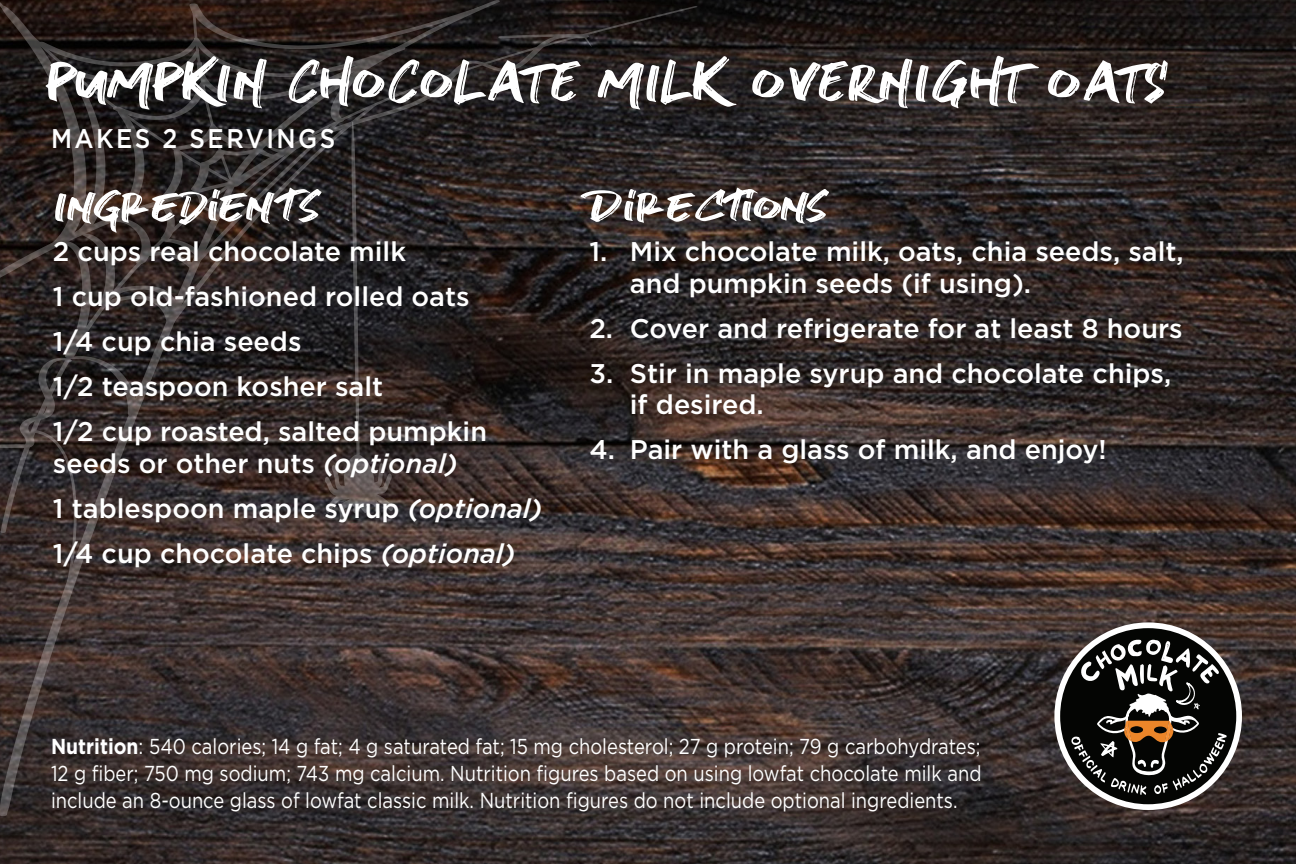
<style>
.page{position:relative;width:1296px;height:864px;background:#fff}
.page>*{position:absolute;margin:0;border:0;box-sizing:border-box;transform-origin:0 0}
.Titles_-_Recipe_Side{font:78px "stronger";color:#fff;scale:1.22 1}
.Subtitles{font:60px "stronger";color:#fff;scale:1.38 1}
.Ingredients{font:500 27px/31.5px "Gotham";color:#fff}
.Ingredients-2{font:500 27px "Gotham";letter-spacing:.1em;color:#fff;scale:.9 1}
.t1{font:21.6px/27px "Gotham";color:#fff;text-align:justify;scale:.89 1}
.s1{font-style:italic}
.s2{font-weight:700}
</style>
<div class="page">
<img style="left:0;top:0;width:1296px;height:864px">
<svg style="left:1054px;top:622px;width:188px;height:188px"></svg>
<svg style="left:487px;top:6px;width:212px;height:528px;background:#2c2423"></svg>
<svg style="left:0;top:634px;width:237px;height:183px;background:#39302f"></svg>
<svg style="left:487px;top:34px;width:114px;height:153px;background:#272222"></svg>
<svg style="left:0;top:0;width:487px;height:634px;background:#322a28"></svg>
<p class="Titles_-_Recipe_Side" style="left:45px;top:35px;width:921px">PUMPKIN CHOCOLATE MILK OVERNIGHT OATS</p>
<p class="Ingredients-2" style="left:51px;top:121px;width:317px">MAKES 2 SERVINGS</p>
<p class="Subtitles" style="left:54px;top:171px;width:194px">Ingredients</p>
<p class="Subtitles" style="left:589px;top:171px;width:174px">Directions</p>
<p class="Ingredients" style="left:53px;top:236px;width:355px">2 cups real chocolate milk</p>
<p class="Ingredients" style="left:53px;top:281px;width:418px">1 cup old-fashioned rolled oats</p>
<p class="Ingredients" style="left:53px;top:326px;width:250px">1/4 cup chia seeds</p>
<p class="Ingredients" style="left:53px;top:371px;width:332px">1/2 teaspoon kosher salt</p>
<p class="Ingredients" style="left:53px;top:416px;width:436px">1/2 cup roasted, salted pumpkin seeds or other nuts <span class="s1">(optional)</span></p>
<p class="Ingredients" style="left:53px;top:492px;width:491px">1 tablespoon maple syrup <span class="s1">(optional)</span></p>
<p class="Ingredients" style="left:53px;top:537px;width:464px">1/4 cup chocolate chips <span class="s1">(optional)</span></p>
<p class="Ingredients" style="left:630px;top:236px;width:555px;text-indent:-40px">1. Mix chocolate milk, oats, chia seeds, salt, and pumpkin seeds (if using).</p>
<p class="Ingredients" style="left:589px;top:312px;width:595px">2. Cover and refrigerate for at least 8 hours</p>
<p class="Ingredients" style="left:630px;top:357px;width:543px;text-indent:-40px">3. Stir in maple syrup and chocolate chips, if desired.</p>
<p class="Ingredients" style="left:589px;top:434px;width:519px">4. Pair with a glass of milk, and enjoy!</p>
<p class="t1" style="left:51px;top:733px;width:1047px"><span class="s2">Nutrition</span>: 540 calories; 14 g fat; 4 g saturated fat; 15 mg cholesterol; 27 g protein; 79 g carbohydrates; 12 g fiber; 750 mg sodium; 743 mg calcium. Nutrition figures based on using lowfat chocolate milk and include an 8-ounce glass of lowfat classic milk. Nutrition figures do not include optional ingredients.</p>
</div>
